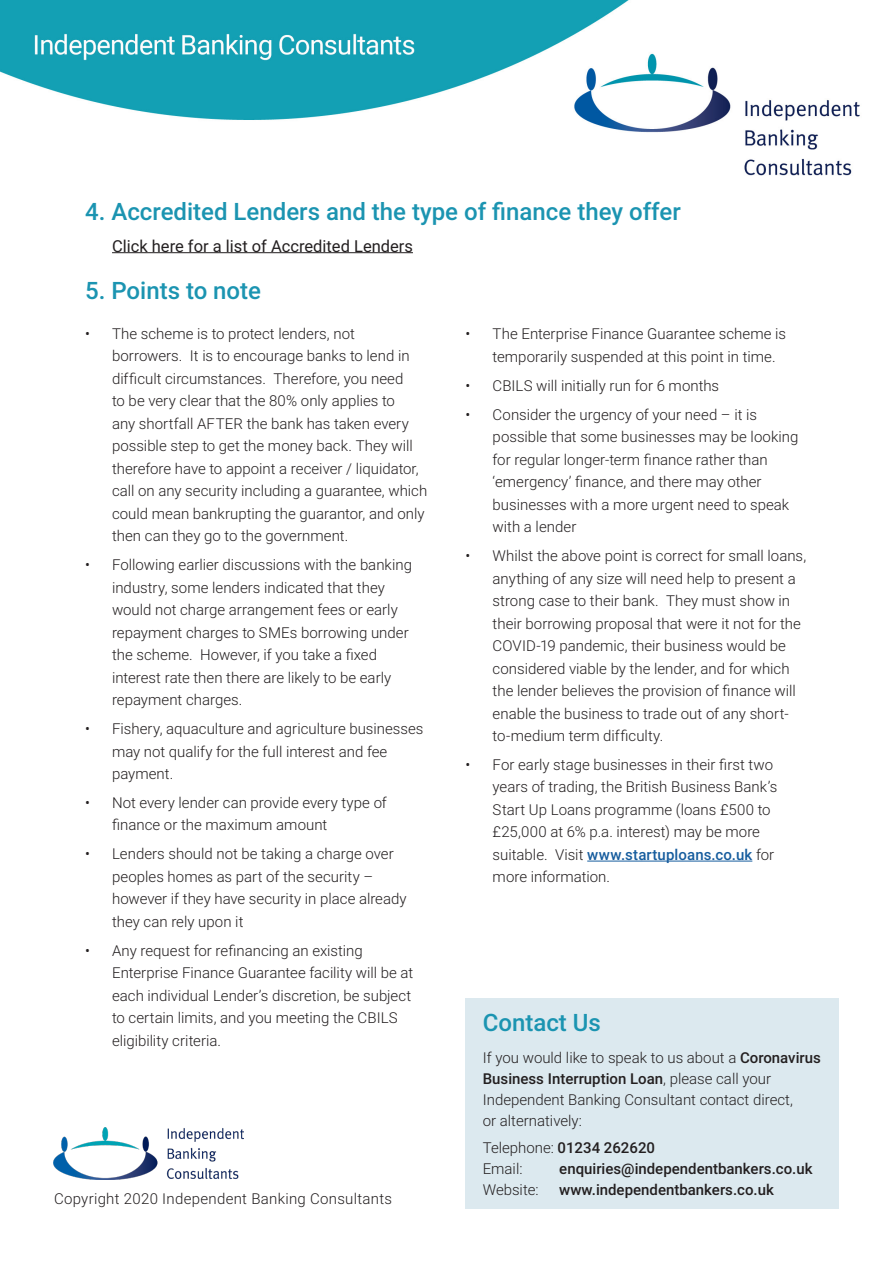
<style>
.page{position:relative;width:893px;height:1263px;background:#fff}
.page>*{position:absolute;margin:0;border:0;box-sizing:border-box;transform-origin:0 0}
.t1{font:500 24px "Roboto";color:#1b94b1}
.t2{font:16.5px "Roboto";color:#231f20}
.t3{font:300 15px/22.5px "Roboto";color:#231f20}
.t4{font:500 15px "Roboto";color:#231f20}
.t5{font:300 15px "Roboto";letter-spacing:.02em;color:#231f20}
.s1{font-weight:500;color:#175d9e}
.s2{font-weight:500}
.s3{font-weight:300}
</style>
<div class="page">
<img style="left:0;top:0;width:860px;height:862px">
<div style="left:466px;top:999px;width:373px;height:210px;background:#dce9ef"></div>
<img style="left:54px;top:1127px;width:189px;height:52px">
<hr style="left:112px;top:252px;width:301px;height:1px;background:#231f20">
<hr style="left:587px;top:861px;width:165px;height:1px;background:#175d9e">
<p class="t1" style="left:85px;top:195px;width:597px">4. Accredited Lenders and the type of finance they offer</p>
<p class="t2" style="left:112px;top:234px;width:302px">Click here for a list of Accredited Lenders</p>
<p class="t1" style="left:85px;top:274px;width:178px">5. Points to note</p>
<p class="t3" style="left:112px;top:322px;width:317px;text-indent:-27px">• The scheme is to protect lenders, not borrowers. It is to encourage banks to lend in difficult circumstances. Therefore, you need<br>to be very clear that the 80% only applies to<br>any shortfall AFTER the bank has taken every possible step to get the money back. They will therefore have to appoint a receiver / liquidator, call on any security including a guarantee, which could mean bankrupting the guarantor, and only then can they go to the government.</p>
<p class="t3" style="left:112px;top:553px;width:301px;text-indent:-27px">• Following earlier discussions with the banking industry, some lenders indicated that they would not charge arrangement fees or early repayment charges to SMEs borrowing under the scheme. However, if you take a fixed interest rate then there are likely to be early repayment charges.</p>
<p class="t3" style="left:112px;top:717px;width:313px;text-indent:-27px">• Fishery, aquaculture and agriculture businesses may not qualify for the full interest and fee payment.</p>
<p class="t3" style="left:112px;top:791px;width:276px;text-indent:-27px">• Not every lender can provide every type of finance or the maximum amount</p>
<p class="t3" style="left:112px;top:842px;width:296px;text-indent:-27px">• Lenders should not be taking a charge over peoples homes as part of the security – however if they have security in place already they can rely upon it</p>
<p class="t3" style="left:112px;top:938px;width:303px;text-indent:-27px">• Any request for refinancing an existing Enterprise Finance Guarantee facility will be at each individual Lender’s discretion, be subject to certain limits, and you meeting the CBILS eligibility criteria.</p>
<p class="t3" style="left:493px;top:322px;width:295px;text-indent:-27px">• The Enterprise Finance Guarantee scheme is temporarily suspended at this point in time.</p>
<p class="t3" style="left:466px;top:374px;width:255px">• CBILS will initially run for 6 months</p>
<p class="t3" style="left:493px;top:402px;width:307px;text-indent:-27px">• Consider the urgency of your need – it is possible that some businesses may be looking for regular longer-term finance rather than ‘emergency’ finance, and there may other businesses with a more urgent need to speak with a lender</p>
<p class="t3" style="left:493px;top:544px;width:315px;text-indent:-27px">• Whilst the above point is correct for small loans, anything of any size will need help to present a strong case to their bank. They must show in their borrowing proposal that were it not for the COVID-19 pandemic, their business would be considered viable by the lender, and for which the lender believes the provision of finance will enable the business to trade out of any short&shy;to-medium term difficulty.</p>
<p class="t3" style="left:493px;top:753px;width:286px;text-indent:-27px">• For early stage businesses in their first two years of trading, the British Business Bank’s Start Up Loans programme (loans £500 to £25,000 at 6% p.a. interest) may be more suitable. Visit <span class="s1">www.startuploans.co.uk</span> for more information.</p>
<p class="t1" style="left:483px;top:1006px;width:120px">Contact Us</p>
<p class="t3" style="left:483px;top:1046px;width:340px;line-height:21px">If you would like to speak to us about a <span class="s2">Coronavirus Business Interruption Loan</span>, please call your Independent Banking Consultant contact direct,<br>or alternatively:</p>
<p class="t4" style="left:483px;top:1137px;width:174px"><span class="s3">Telephone:</span> 01234 262620</p>
<p class="t3" style="left:483px;top:1156px;width:41px">Email:</p>
<p class="t4" style="left:559px;top:1158px;width:255px">enquiries@independentbankers.co.uk</p>
<p class="t3" style="left:483px;top:1177px;width:57px">Website:</p>
<p class="t4" style="left:559px;top:1179px;width:216px">www.independentbankers.co.uk</p>
<p class="t5" style="left:54px;top:1188px;width:340px">Copyright 2020 Independent Banking Consultants</p>
</div>
